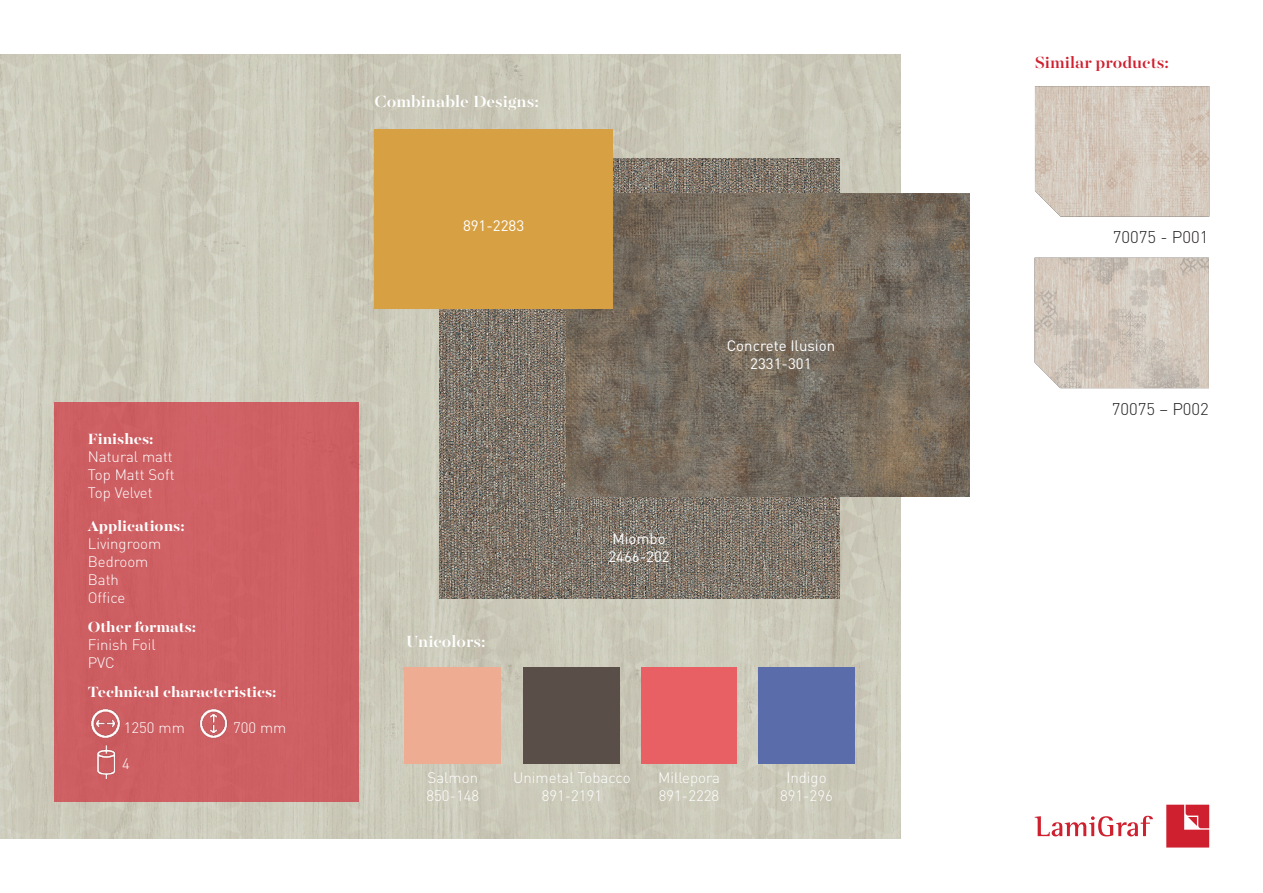
<style>
.page{position:relative;width:1263px;height:893px;background:#fff}
.page>*{position:absolute;margin:0;border:0;box-sizing:border-box;transform-origin:0 0}
.t1{font:500 18px "Majesti Banner";color:#fff}
.t2{font:500 18px "Majesti Banner";color:#cf202f}
.t3{font:300 16.8px "DIN Pro";color:#231f20}
.t4{font:700 16.5px "Majesti Banner";color:#fff}
.t5{font:300 15px "DIN Pro";color:#fff}
.t6{font:15px "DIN Pro";color:#fff}
</style>
<div class="page">
<img style="left:0;top:54px;width:901px;height:785px">
<img style="left:439px;top:158px;width:400px;height:441px">
<div style="left:54px;top:402px;width:305px;height:399px;background:#ce6063"></div>
<div style="left:759px;top:668px;width:95px;height:95px;background:#5a6caa"></div>
<div style="left:524px;top:668px;width:95px;height:95px;background:#594e48"></div>
<div style="left:641px;top:668px;width:96px;height:95px;background:#e86064"></div>
<div style="left:405px;top:668px;width:96px;height:95px;background:#eead92"></div>
<svg style="left:1035px;top:816px;width:118px;height:20px"></svg>
<svg style="left:1166px;top:805px;width:43px;height:42px;background:#d43946"></svg>
<img style="left:566px;top:194px;width:403px;height:302px">
<div style="left:375px;top:130px;width:238px;height:178px;background:#d7a143"></div>
<img style="left:1035px;top:86px;width:174px;height:131px">
<img style="left:1035px;top:258px;width:174px;height:130px">
<img style="left:90px;top:708px;width:31px;height:31px">
<img style="left:199px;top:708px;width:29px;height:31px">
<img style="left:96px;top:745px;width:20px;height:33px">
<p class="t4" style="left:88px;top:428px;width:67px">Finishes:</p>
<p class="t5" style="left:88px;top:446px;width:86px">Natural matt</p>
<p class="t5" style="left:88px;top:464px;width:88px">Top Matt Soft</p>
<p class="t5" style="left:88px;top:482px;width:66px">Top Velvet</p>
<p class="t4" style="left:88px;top:515px;width:98px">Applications:</p>
<p class="t5" style="left:88px;top:533px;width:75px">Livingroom</p>
<p class="t5" style="left:88px;top:551px;width:62px">Bedroom</p>
<p class="t5" style="left:88px;top:569px;width:33px">Bath</p>
<p class="t5" style="left:88px;top:587px;width:39px">Office</p>
<p class="t4" style="left:88px;top:616px;width:110px">Other formats:</p>
<p class="t5" style="left:88px;top:634px;width:70px">Finish Foil</p>
<p class="t5" style="left:88px;top:652px;width:28px">PVC</p>
<p class="t4" style="left:88px;top:681px;width:190px">Technical characteristics:</p>
<p class="t5" style="left:124px;top:717px;width:63px">1250 mm</p>
<p class="t5" style="left:233px;top:717px;width:55px">700 mm</p>
<p class="t5" style="left:122px;top:753px;width:9px">4</p>
<p class="t1" style="left:375px;top:89px;width:166px">Combinable Designs:</p>
<p class="t6" style="left:463px;top:215px;width:63px">891-2283</p>
<p class="t6" style="left:727px;top:335px;width:110px">Concrete Ilusion</p>
<p class="t6" style="left:750px;top:353px;width:63px">2331-301</p>
<p class="t1" style="left:406px;top:630px;width:81px">Unicolors:</p>
<p class="t6" style="left:612px;top:528px;width:55px">Miombo</p>
<p class="t6" style="left:608px;top:546px;width:63px">2466-202</p>
<p class="t5" style="left:428px;top:768px;width:52px">Salmon</p>
<p class="t5" style="left:426px;top:786px;width:54px">850-148</p>
<p class="t5" style="left:513px;top:768px;width:119px">Unimetal Tobacco</p>
<p class="t5" style="left:542px;top:786px;width:62px">891-2191</p>
<p class="t5" style="left:658px;top:768px;width:63px">Millepora</p>
<p class="t5" style="left:659px;top:786px;width:62px">891-2228</p>
<p class="t5" style="left:786px;top:768px;width:42px">Indigo</p>
<p class="t5" style="left:780px;top:786px;width:54px">891-296</p>
<p class="t2" style="left:1035px;top:50px;width:136px">Similar products:</p>
<p class="t3" style="left:1113px;top:226px;width:97px">70075 - P001</p>
<p class="t3" style="left:1112px;top:398px;width:98px">70075 – P002</p>
</div>
